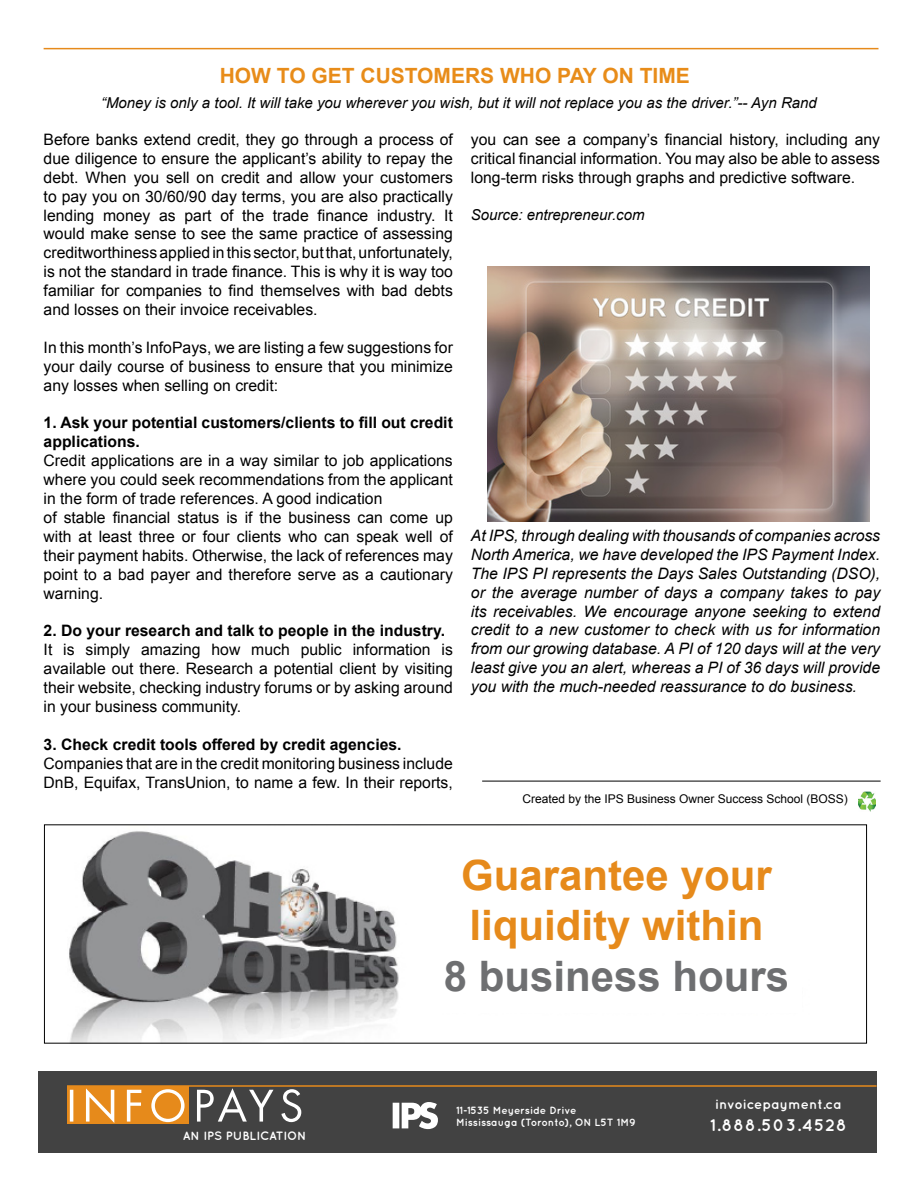
<style>
.page{position:relative;width:918px;height:1188px;background:#fff}
.page>*{position:absolute;margin:0;border:0;box-sizing:border-box;transform-origin:0 0}
.t1{font:700 42px/50.4px "Arial";color:#e68a1b}
.t2{font:700 42px "Arial";color:#6e6f71}
.t3{font:700 21px "Arial";color:#e88c19}
.t4{font:700 16.8px "Quicksand";letter-spacing:.06em;color:#fff}
.t5{font:15.75px/18.9px "Arial";color:#000;text-align:justify}
.t6{font:italic 15.75px/18.9px "Arial";color:#000;text-align:justify}
.t7{font:700 15.75px/18.9px "Arial";color:#000}
.t8{font:italic 15px "Arial";color:#000}
.t9{font:700 13.5px "Quicksand";color:#fff}
.t10{font:12px "Arial";color:#000}
.t11{font:700 12px "Quicksand";color:#fff}
.t12{font:700 10.5px/12px "Quicksand";color:#fff}
</style>
<div class="page">
<div style="left:38px;top:1071px;width:839px;height:81px;background:#424242"></div>
<svg style="left:67px;top:1087px;width:121px;height:37px"></svg>
<svg style="left:70px;top:1088px;width:231px;height:35px"></svg>
<hr style="left:67px;top:1085px;width:810px;height:2px;background:#e68a1b">
<svg style="left:393px;top:1102px;width:45px;height:27px"></svg>
<hr style="left:44px;top:48px;width:834px;height:1px;background:#e68a1b">
<img style="left:858px;top:792px;width:18px;height:20px">
<hr style="left:482px;top:781px;width:399px;height:1px;background:#000">
<img style="left:69px;top:831px;width:330px;height:210px">
<img style="left:488px;top:266px;width:381px;height:255px">
<h2 class="t3" style="left:220px;top:61px;width:472px">HOW TO GET CUSTOMERS WHO PAY ON TIME</h2>
<p class="t8" style="left:101px;top:93px;width:717px">“Money is only a tool. It will take you wherever you wish, but it will not replace you as the driver.”-- Ayn Rand</p>
<p class="t5" style="left:44px;top:130px;width:411px">Before banks extend credit, they go through a process of due diligence to ensure the applicant’s ability to repay the debt. When you sell on credit and allow your customers to pay you on 30/60/90 day terms, you are also practically lending money as part of the trade finance industry. It would make sense to see the same practice of assessing creditworthiness applied in this sector, but that, unfortunately, is not the standard in trade finance. This is why it is way too familiar for companies to find themselves with bad debts and losses on their invoice receivables.</p>
<p class="t5" style="left:44px;top:338px;width:411px">In this month’s InfoPays, we are listing a few suggestions for your daily course of business to ensure that you minimize any losses when selling on credit:</p>
<p class="t7" style="left:44px;top:414px;width:411px">1. Ask your potential customers/clients to fill out credit applications.</p>
<p class="t5" style="left:44px;top:451px;width:411px;text-align:left">Credit applications are in a way similar to job applications where you could seek recommendations from the applicant in the form of trade references. A good indication<br>of stable financial status is if the business can come up with at least three or four clients who can speak well of their payment habits. Otherwise, the lack of references may point to a bad payer and therefore serve as a cautionary warning.</p>
<p class="t7" style="left:44px;top:622px;width:403px">2. Do your research and talk to people in the industry.</p>
<p class="t5" style="left:44px;top:640px;width:411px">It is simply amazing how much public information is available out there. Research a potential client by visiting their website, checking industry forums or by asking around in your business community.</p>
<p class="t7" style="left:44px;top:735px;width:359px">3. Check credit tools offered by credit agencies.</p>
<p class="t5" style="left:44px;top:754px;width:411px">Companies that are in the credit monitoring business include<br>DnB, Equifax, TransUnion, to name a few. In their reports,</p>
<p class="t5" style="left:471px;top:130px;width:411px">you can see a company’s financial history, including any critical financial information. You may also be able to assess long-term risks through graphs and predictive software.</p>
<p class="t8" style="left:471px;top:205px;width:175px">Source: entrepreneur.com</p>
<p class="t6" style="left:471px;top:526px;width:411px">At IPS, through dealing with thousands of companies across North America, we have developed the IPS Payment Index.<br>The IPS PI represents the Days Sales Outstanding (DSO), or the average number of days a company takes to pay its receivables. We encourage anyone seeking to extend credit to a new customer to check with us for information from our growing database. A PI of 120 days will at the very least give you an alert, whereas a PI of 36 days will provide you with the much-needed reassurance to do business.</p>
<p class="t10" style="left:523px;top:791px;width:327px">Created by the IPS Business Owner Success School (BOSS)</p>
<p class="t11" style="left:183px;top:1129px;width:125px">AN IPS PUBLICATION</p>
<h1 class="t1" style="left:461px;top:851px;width:312px">Guarantee your liquidity within</h1>
<h1 class="t2" style="left:444px;top:948px;width:347px">8 business hours</h1>
<p class="t12" style="left:456px;top:1104px;width:181px">11-1535 Meyerside Drive<br>Mississauga (Toronto), ON L5T 1M9</p>
<p class="t9" style="left:715px;top:1097px;width:128px">invoicepayment.ca</p>
<p class="t4" style="left:710px;top:1115px;width:138px">1.888.503.4528</p>
</div>
